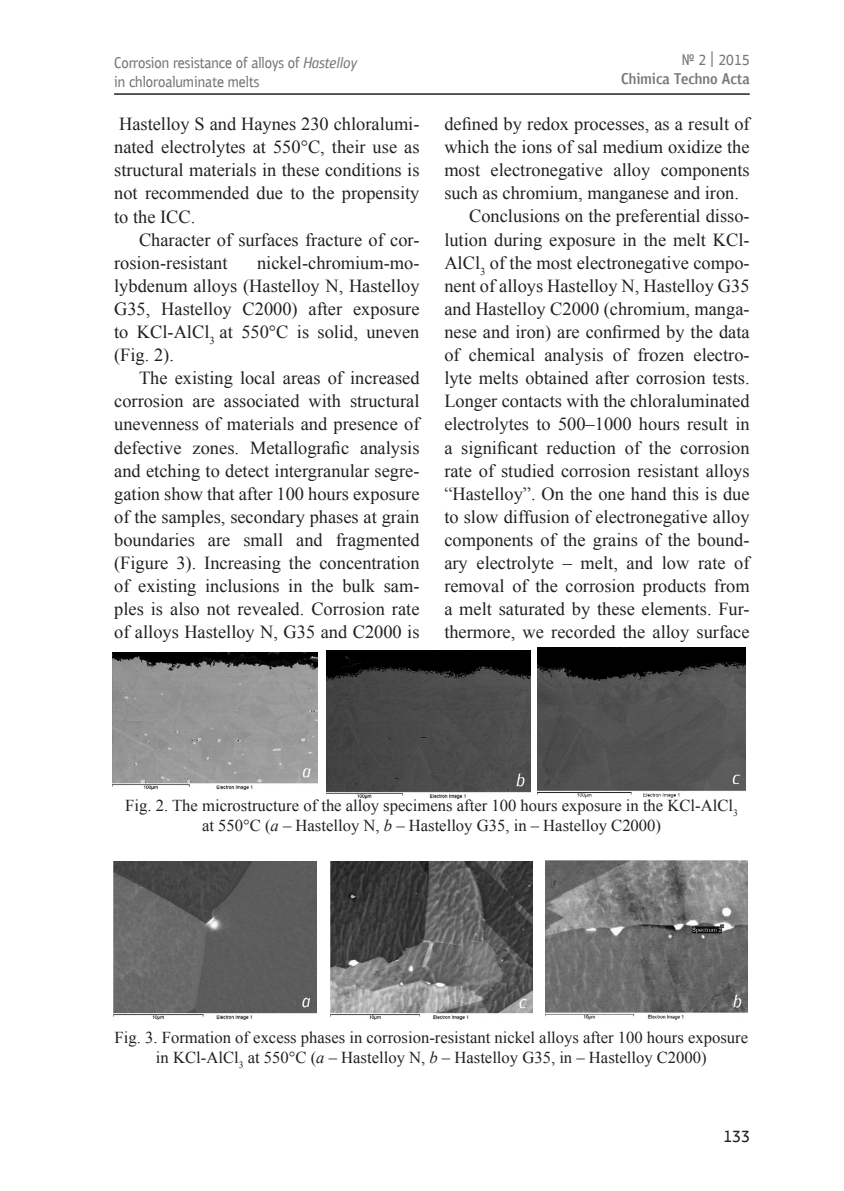
<style>
.page{position:relative;width:844px;height:1191px;background:#fff}
.page>*{position:absolute;margin:0;border:0;box-sizing:border-box;transform-origin:0 0}
.t1{font:18.38px/23.1px "Times New Roman";color:#231f20;text-align:justify}
.t2{font:16.62px/19.9px "Times New Roman";color:#231f20;text-align:center}
.t3{font:15.75px "PF Bulletin Sans Pro";color:#76787b}
.t4{font:500 15.75px "PF Bulletin Sans Pro";color:#76787b}
.s1{font-style:italic}
</style>
<div class="page">
<hr style="left:114px;top:94px;width:635px;height:1px;background:#231f20">
<img style="left:114px;top:861px;width:203px;height:158px">
<img style="left:545px;top:861px;width:202px;height:158px">
<img style="left:330px;top:861px;width:202px;height:158px">
<img style="left:112px;top:652px;width:205px;height:138px">
<img style="left:326px;top:650px;width:204px;height:148px">
<img style="left:537px;top:647px;width:208px;height:150px">
<p class="t3" style="left:121px;top:54px;width:230px">□ □▲ □■ ▲ ▲▼ ■ □ ●●□ ▲ □ ★ ▲▼ ●●□</p>
<p class="t3" style="left:118px;top:73px;width:101px">■ ●□□●◆ ■▼</p>
<p class="t3" style="left:246px;top:73px;width:15px">●▼▲</p>
<p class="t1" style="left:114px;top:112px;width:307px">Hastelloy S and Haynes 230 chloralumi&shy;nated electrolytes at 550°C, their use as structural materials in these conditions is not recommended due to the propensity to the ICC.</p>
<p class="t1" style="left:114px;top:228px;width:307px;text-indent:25px">Character of surfaces fracture of cor&shy;rosion-resistant</p>
<p class="t1" style="left:114px;top:251px;width:307px;text-indent:143px">nickel-chromium-mo&shy;lybdenum alloys (Hastelloy N, Hastelloy G35, Hastelloy C2000) after exposure to KCl-AlCl<sub>3</sub> at 550°C is solid, uneven (Fig. 2).</p>
<p class="t1" style="left:114px;top:366px;width:307px;text-indent:25px">The existing local areas of increased corrosion are associated with structural unevenness of materials and presence of defective zones. Metallografic analysis and etching to detect intergranular segre&shy;gation show that after 100 hours exposure of the samples, secondary phases at grain boundaries are small and fragmented (Figure 3). Increasing the concentration of existing inclusions in the bulk sam&shy;ples is also not revealed. Corrosion rate of alloys Hastelloy N, G35 and C2000 is</p>
<p class="t4" style="left:702px;top:69px;width:41px">■□ ▼</p>
<p class="t1" style="left:444px;top:112px;width:307px">defined by redox processes, as a result of</p>
<p class="t1" style="left:444px;top:135px;width:307px">which the ions of sal medium oxidize the</p>
<p class="t1" style="left:444px;top:158px;width:307px">most electronegative alloy components</p>
<p class="t1" style="left:444px;top:181px;width:296px">such as chromium, manganese and iron.</p>
<p class="t1" style="left:469px;top:204px;width:282px">Conclusions on the preferential disso-</p>
<p class="t1" style="left:444px;top:228px;width:307px">lution during exposure in the melt KCl-</p>
<p class="t1" style="left:444px;top:251px;width:307px">AlCl<sub>3</sub> of the most electronegative compo-</p>
<p class="t1" style="left:444px;top:274px;width:307px">nent of alloys Hastelloy N, Hastelloy G35</p>
<p class="t1" style="left:444px;top:297px;width:307px">and Hastelloy C2000 (chromium, manga-</p>
<p class="t1" style="left:444px;top:320px;width:307px">nese and iron) are confirmed by the data</p>
<p class="t1" style="left:444px;top:343px;width:307px">of chemical analysis of frozen electro-</p>
<p class="t1" style="left:444px;top:366px;width:307px">lyte melts obtained after corrosion tests.</p>
<p class="t1" style="left:444px;top:389px;width:307px">Longer contacts with the chloraluminated</p>
<p class="t1" style="left:444px;top:412px;width:307px">electrolytes to 500–1000 hours result in</p>
<p class="t1" style="left:444px;top:435px;width:307px">a significant reduction of the corrosion</p>
<p class="t1" style="left:444px;top:459px;width:307px">rate of studied corrosion resistant alloys</p>
<p class="t1" style="left:444px;top:482px;width:307px">“Hastelloy”. On the one hand this is due</p>
<p class="t1" style="left:444px;top:505px;width:307px">to slow diffusion of electronegative alloy</p>
<p class="t1" style="left:444px;top:528px;width:307px">components of the grains of the bound-</p>
<p class="t1" style="left:444px;top:551px;width:307px">ary electrolyte – melt, and low rate of</p>
<p class="t1" style="left:444px;top:574px;width:307px">removal of the corrosion products from</p>
<p class="t1" style="left:444px;top:597px;width:307px">a melt saturated by these elements. Fur-</p>
<p class="t1" style="left:444px;top:620px;width:307px">thermore, we recorded the alloy surface</p>
<p class="t2" style="left:125px;top:795px;width:614px">Fig. 2. The microstructure of the alloy specimens after 100 hours exposure in the KCl-AlCl<sub>3 </sub>at 550°C (<span class="s1">a</span> – Hastelloy N, <span class="s1">b</span> – Hastelloy G35, in – Hastelloy C2000)</p>
<p class="t2" style="left:115px;top:1026px;width:635px">Fig. 3. Formation of excess phases in corrosion-resistant nickel alloys after 100 hours exposure in KCl-AlCl<sub>3</sub> at 550°C (<span class="s1">a</span> – Hastelloy N, <span class="s1">b</span> – Hastelloy G35, in – Hastelloy C2000)</p>
</div>
